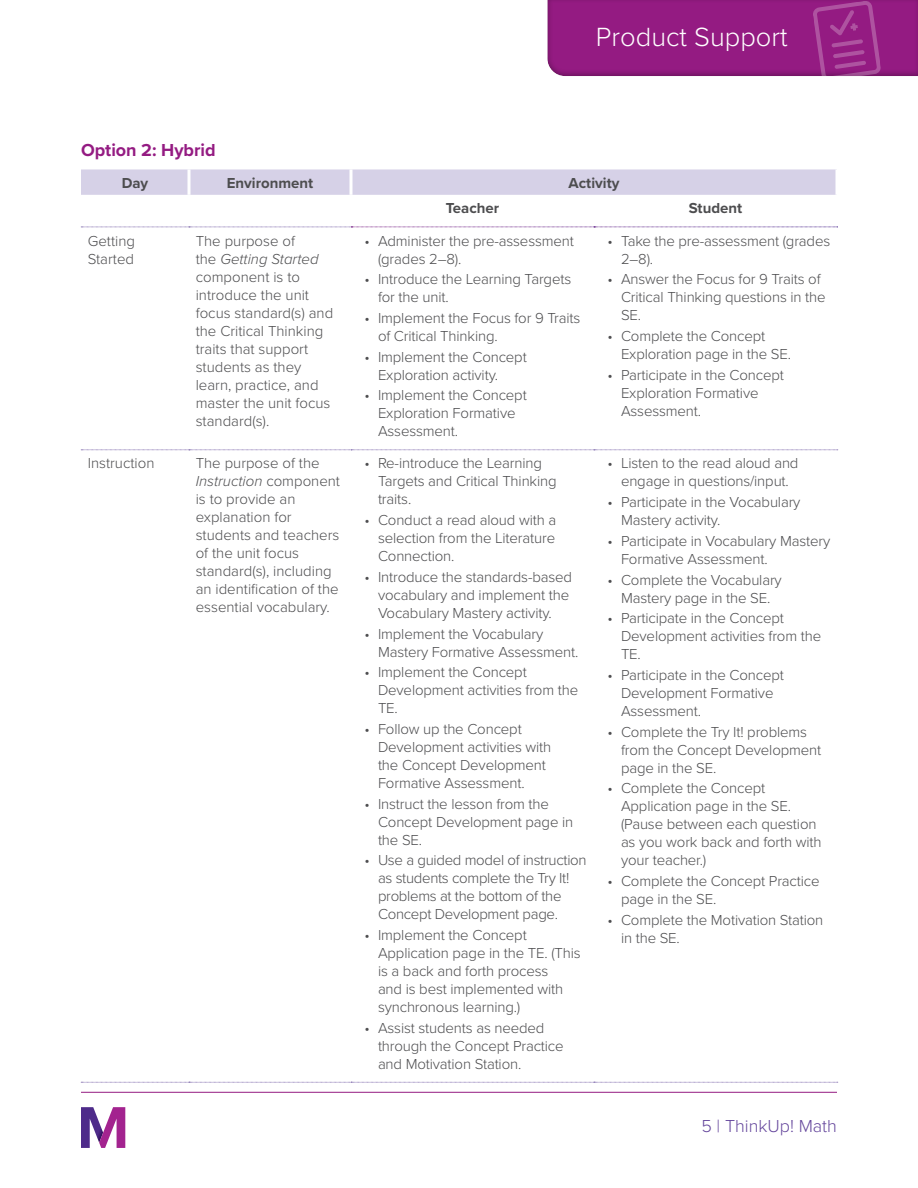
<style>
.page{position:relative;width:918px;height:1188px;background:#fff}
.page>*{position:absolute;margin:0;border:0;box-sizing:border-box;transform-origin:0 0}
.t1{font:300 27.3px "Proxima Nova";color:#fff}
.Cluster_heading{font:700 18px "Proxima Nova";color:#941b82}
.t2{font:300 18px "Proxima Nova";color:#66489d}
.t3{font:300 15px/18px "Proxima Nova";letter-spacing:-.01em;color:#4d4d4f}
.Table_Head{font:700 15px "Proxima Nova";color:#4d4d4f}
.s1{font-style:italic}
</style>
<div class="page">
<div style="left:547px;top:0;width:371px;height:78px;background:#f9f9f9"></div>
<svg style="left:547px;top:0;width:371px;height:76px;background:#952083"></svg>
<div style="left:81px;top:169px;width:755px;height:26px;background:#d6d1e7"></div>
<hr style="left:188px;top:169px;width:2px;height:26px;background:#fff">
<hr style="left:350px;top:169px;width:2px;height:26px;background:#fff">
<svg style="left:81px;top:450px;width:757px;height:1px"></svg>
<svg style="left:81px;top:1082px;width:757px;height:1px"></svg>
<svg style="left:81px;top:227px;width:757px;height:1px"></svg>
<hr style="left:81px;top:1092px;width:756px;height:1px;background:#941b82">
<svg style="left:81px;top:1107px;width:44px;height:41px"></svg>
<h1 class="t1" style="left:596px;top:17px;width:193px">Product Support</h1>
<p class="Cluster_heading" style="left:81px;top:137px;width:136px">Option 2: Hybrid</p>
<p class="Table_Head" style="left:122px;top:172px;width:28px">Day</p>
<p class="Table_Head" style="left:227px;top:172px;width:88px">Environment</p>
<p class="Table_Head" style="left:569px;top:172px;width:52px">Activity</p>
<p class="Table_Head" style="left:446px;top:197px;width:55px">Teacher</p>
<p class="Table_Head" style="left:689px;top:197px;width:55px">Student</p>
<p class="t3" style="left:88px;top:231px;width:49px">Getting<br>Started</p>
<p class="t3" style="left:196px;top:231px;width:139px">The purpose of<br>the <span class="s1">Getting Started </span>component is to introduce the unit focus standard(s) and the Critical Thinking traits that support students as they learn, practice, and master the unit focus standard(s).</p>
<p class="t3" style="left:378px;top:231px;width:197px;text-indent:-14px">• Administer the pre-assessment (grades 2–8).</p>
<p class="t3" style="left:621px;top:231px;width:211px;text-indent:-14px">• Take the pre-assessment (grades<br>2–8).</p>
<p class="t3" style="left:621px;top:269px;width:206px;text-indent:-14px">• Answer the Focus for 9 Traits of<br>Critical Thinking questions in the<br>SE.</p>
<p class="t3" style="left:621px;top:326px;width:172px;text-indent:-14px">• Complete the Concept<br>Exploration page in the SE.</p>
<p class="t3" style="left:621px;top:365px;width:165px;text-indent:-14px">• Participate in the Concept<br>Exploration Formative<br>Assessment.</p>
<p class="t3" style="left:378px;top:269px;width:195px;text-indent:-14px">• Introduce the Learning Targets for the unit.</p>
<p class="t3" style="left:378px;top:308px;width:204px;text-indent:-14px">• Implement the Focus for 9 Traits of Critical Thinking.</p>
<p class="t3" style="left:378px;top:347px;width:150px;text-indent:-14px">• Implement the Concept<br>Exploration activity.</p>
<p class="t3" style="left:378px;top:385px;width:150px;text-indent:-14px">• Implement the Concept<br>Exploration Formative<br>Assessment.</p>
<p class="t3" style="left:88px;top:454px;width:68px">Instruction</p>
<p class="t3" style="left:196px;top:454px;width:146px">The purpose of the<br><span class="s1">Instruction</span> component is to provide an explanation for students and teachers of the unit focus standard(s), including an identification of the essential vocabulary.</p>
<p class="t3" style="left:378px;top:454px;width:180px;text-indent:-14px">• Re-introduce the Learning<br>Targets and Critical Thinking traits.</p>
<p class="t3" style="left:378px;top:510px;width:180px;text-align:justify;text-indent:-14px">• Conduct a read aloud with a selection from the Literature Connection.</p>
<p class="t3" style="left:378px;top:567px;width:196px;text-indent:-14px">• Introduce the standards-based vocabulary and implement the<br>Vocabulary Mastery activity.</p>
<p class="t3" style="left:378px;top:624px;width:202px;text-indent:-14px">• Implement the Vocabulary<br>Mastery Formative Assessment.</p>
<p class="t3" style="left:378px;top:662px;width:202px;text-indent:-14px">• Implement the Concept<br>Development activities from the<br>TE.</p>
<p class="t3" style="left:378px;top:719px;width:175px;text-indent:-14px">• Follow up the Concept<br>Development activities with the Concept Development<br>Formative Assessment.</p>
<p class="t3" style="left:378px;top:794px;width:197px;text-indent:-14px">• Instruct the lesson from the<br>Concept Development page in the SE.</p>
<p class="t3" style="left:378px;top:850px;width:210px;text-indent:-14px">• Use a guided model of instruction as students complete the Try It! problems at the bottom of the<br>Concept Development page.</p>
<p class="t3" style="left:378px;top:925px;width:204px;text-indent:-14px">• Implement the Concept<br>Application page in the TE. (This is a back and forth process<br>and is best implemented with synchronous learning.)</p>
<p class="t3" style="left:378px;top:1018px;width:187px;text-indent:-14px">• Assist students as needed through the Concept Practice and Motivation Station.</p>
<p class="t3" style="left:608px;top:454px;width:193px;text-align:center">• Listen to the read aloud and engage in questions/input.</p>
<p class="t3" style="left:621px;top:492px;width:181px;text-indent:-14px">• Participate in the Vocabulary<br>Mastery activity.</p>
<p class="t3" style="left:621px;top:531px;width:211px;text-indent:-14px">• Participate in Vocabulary Mastery<br>Formative Assessment.</p>
<p class="t3" style="left:608px;top:570px;width:176px;text-align:center">• Complete the Vocabulary<br>Mastery page in the SE.</p>
<p class="t3" style="left:621px;top:608px;width:202px;text-indent:-14px">• Participate in the Concept<br>Development activities from the<br>TE.</p>
<p class="t3" style="left:621px;top:665px;width:165px;text-indent:-14px">• Participate in the Concept<br>Development Formative<br>Assessment.</p>
<p class="t3" style="left:621px;top:722px;width:202px;text-indent:-14px">• Complete the Try It! problems from the Concept Development page in the SE.</p>
<p class="t3" style="left:621px;top:778px;width:202px;text-indent:-14px">• Complete the Concept<br>Application page in the SE. (Pause between each question as you work back and forth with your teacher.)</p>
<p class="t3" style="left:621px;top:871px;width:200px;text-indent:-14px">• Complete the Concept Practice page in the SE.</p>
<p class="t3" style="left:621px;top:910px;width:204px;text-indent:-14px">• Complete the Motivation Station in the SE.</p>
<p class="t2" style="left:701px;top:1112px;width:137px">5 | ThinkUp! Math</p>
</div>
